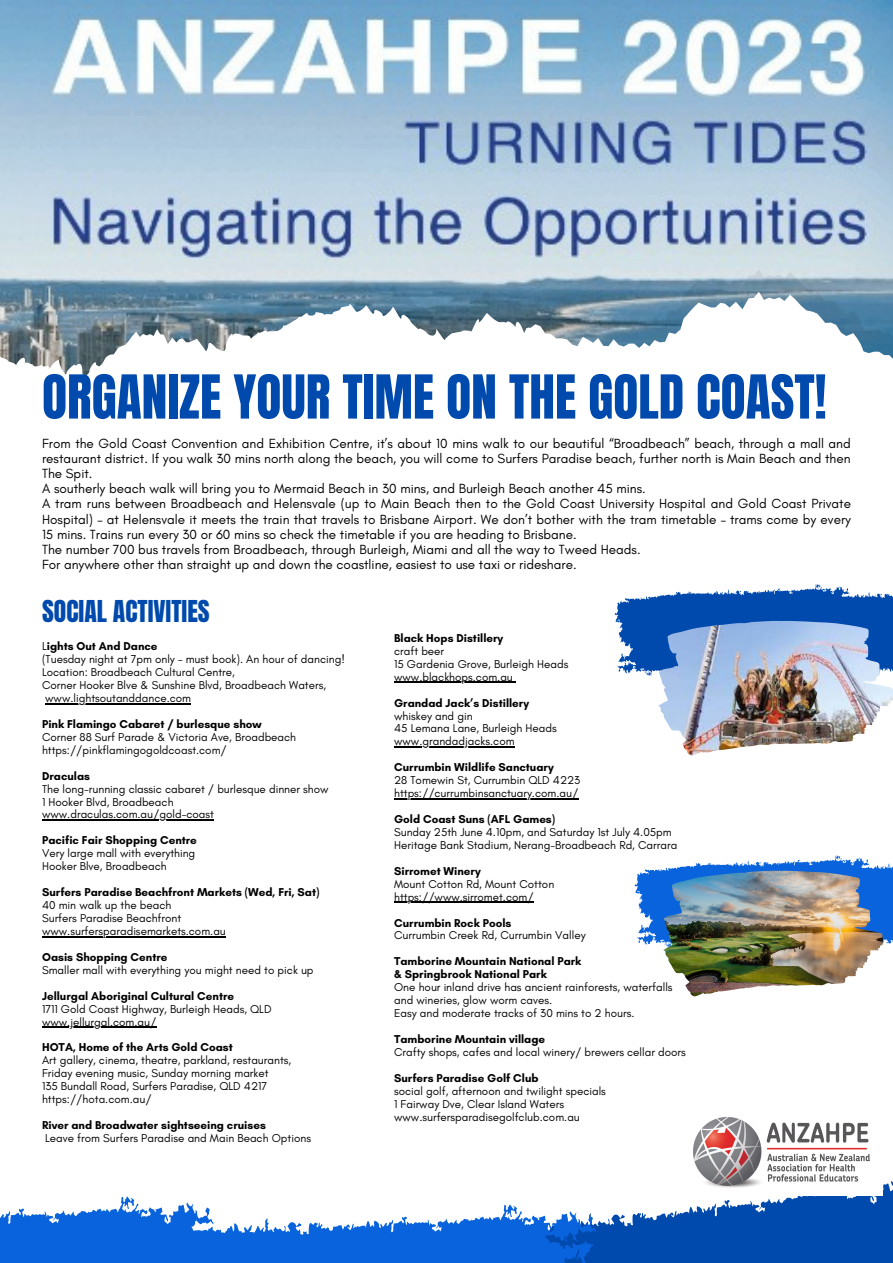
<style>
.page{position:relative;width:893px;height:1263px;background:#fff}
.page>*{position:absolute;margin:0;border:0;box-sizing:border-box;transform-origin:0 0}
.t1{font:51.53px "Anton";color:#004aad}
.t2{font:25.65px "Anton";color:#004aad}
.t3{font:13.5px/15.1px "Glacial Indifference";color:#000;text-align:justify}
.t4{font:11.62px "Glacial Indifference";color:#000}
.t5{font:700 11.62px "Glacial Indifference";color:#000}
.s1{font-weight:400}
</style>
<div class="page">
<img style="left:0;top:0;width:893px;height:269px">
<svg style="left:0;top:269px;width:893px;height:23px;background:#9db6c6"></svg>
<svg style="left:0;top:292px;width:893px;height:84px"></svg>
<svg style="left:634px;top:855px;width:259px;height:90px"></svg>
<svg style="left:603px;top:1180px;width:290px;height:83px;fill:#004aad"></svg>
<svg style="left:0;top:1196px;width:603px;height:67px"></svg>
<hr style="left:45px;top:703px;width:146px;height:1px;background:#000">
<hr style="left:42px;top:819px;width:172px;height:2px;background:#000">
<hr style="left:42px;top:936px;width:184px;height:1px;background:#000">
<hr style="left:42px;top:1026px;width:114px;height:2px;background:#000">
<hr style="left:394px;top:682px;width:119px;height:1px;background:#000">
<hr style="left:394px;top:746px;width:120px;height:2px;background:#000">
<hr style="left:394px;top:798px;width:184px;height:1px;background:#000">
<hr style="left:394px;top:902px;width:139px;height:1px;background:#000">
<svg style="left:615px;top:584px;width:278px;height:92px"></svg>
<img style="left:658px;top:621px;width:235px;height:135px">
<img style="left:663px;top:871px;width:220px;height:126px">
<img style="left:679px;top:1117px;width:203px;height:78px">
<p class="t1" style="left:42px;top:360px;width:786px">ORGANIZE YOUR TIME ON THE GOLD COAST!</p>
<p class="t3" style="left:42px;top:435px;width:810px">From the Gold Coast Convention and Exhibition Centre, it’s about 10 mins walk to our beautiful “Broadbeach” beach, through a mall and restaurant district. If you walk 30 mins north along the beach, you will come to Surfers Paradise beach, further north is Main Beach and then The Spit.</p>
<p class="t3" style="left:42px;top:481px;width:605px">A southerly beach walk will bring you to Mermaid Beach in 30 mins, and Burleigh Beach another 45 mins.</p>
<p class="t3" style="left:42px;top:496px;width:810px">A tram runs between Broadbeach and Helensvale (up to Main Beach then to the Gold Coast University Hospital and Gold Coast Private Hospital) – at Helensvale it meets the train that travels to Brisbane Airport. We don’t bother with the tram timetable – trams come by every 15 mins. Trains run every 30 or 60 mins so check the timetable if you are heading to Brisbane.</p>
<p class="t3" style="left:42px;top:542px;width:600px">The number 700 bus travels from Broadbeach, through Burleigh, Miami and all the way to Tweed Heads.</p>
<p class="t3" style="left:42px;top:557px;width:536px">For anywhere other than straight up and down the coastline, easiest to use taxi or rideshare.</p>
<p class="t2" style="left:42px;top:593px;width:169px">SOCIAL ACTIVITIES</p>
<p class="t5" style="left:42px;top:639px;width:117px"><span class="s1">L</span>ights Out And Dance</p>
<p class="t4" style="left:42px;top:652px;width:304px">(Tuesday night at 7pm only – must book). An hour of dancing!</p>
<p class="t4" style="left:42px;top:665px;width:194px">Location: Broadbeach Cultural Centre,</p>
<p class="t4" style="left:42px;top:678px;width:285px">Corner Hooker Blve &amp; Sunshine Blvd, Broadbeach Waters,</p>
<p class="t4" style="left:45px;top:691px;width:147px">www.lightsoutanddance.com</p>
<p class="t5" style="left:42px;top:717px;width:221px">Pink Flamingo Cabaret / burlesque show</p>
<p class="t4" style="left:42px;top:730px;width:256px">Corner 88 Surf Parade &amp; Victoria Ave, Broadbeach</p>
<p class="t4" style="left:42px;top:743px;width:186px">https://pinkflamingogoldcoast.com/</p>
<p class="t5" style="left:42px;top:769px;width:50px">Draculas</p>
<p class="t4" style="left:42px;top:781px;width:288px">The long-running classic cabaret / burlesque dinner show</p>
<p class="t4" style="left:42px;top:794px;width:133px">1 Hooker Blvd, Broadbeach</p>
<p class="t4" style="left:42px;top:807px;width:173px">www.draculas.com.au/gold-coast</p>
<p class="t5" style="left:42px;top:833px;width:156px">Pacific Fair Shopping Centre</p>
<p class="t4" style="left:42px;top:846px;width:155px">Very large mall with everything</p>
<p class="t4" style="left:42px;top:859px;width:126px">Hooker Blve, Broadbeach</p>
<p class="t5" style="left:42px;top:885px;width:279px">Surfers Paradise Beachfront Markets (Wed, Fri, Sat)</p>
<p class="t4" style="left:42px;top:898px;width:131px">40 min walk up the beach</p>
<p class="t4" style="left:42px;top:911px;width:141px">Surfers Paradise Beachfront</p>
<p class="t4" style="left:42px;top:924px;width:185px">www.surfersparadisemarkets.com.au</p>
<p class="t5" style="left:42px;top:950px;width:127px">Oasis Shopping Centre</p>
<p class="t4" style="left:42px;top:963px;width:273px">Smaller mall with everything you might need to pick up</p>
<p class="t5" style="left:42px;top:988px;width:194px">Jellurgal Aboriginal Cultural Centre</p>
<p class="t4" style="left:42px;top:1001px;width:231px">1711 Gold Coast Highway, Burleigh Heads, QLD</p>
<p class="t4" style="left:42px;top:1014px;width:116px">www.jellurgal.com.au/</p>
<p class="t5" style="left:42px;top:1040px;width:192px">HOTA, Home of the Arts Gold Coast</p>
<p class="t4" style="left:42px;top:1053px;width:251px">Art gallery, cinema, theatre, parkland, restaurants,</p>
<p class="t4" style="left:42px;top:1066px;width:228px">Friday evening music, Sunday morning market</p>
<p class="t4" style="left:42px;top:1079px;width:227px">135 Bundall Road, Surfers Paradise, QLD 4217</p>
<p class="t4" style="left:42px;top:1092px;width:111px">https://hota.com.au/</p>
<p class="t5" style="left:42px;top:1118px;width:225px">River and Broadwater sightseeing cruises</p>
<p class="t4" style="left:45px;top:1131px;width:267px">Leave from Surfers Paradise and Main Beach Options</p>
<p class="t5" style="left:394px;top:631px;width:111px">Black Hops Distillery</p>
<p class="t4" style="left:394px;top:644px;width:52px">craft beer</p>
<p class="t4" style="left:394px;top:657px;width:176px">15 Gardenia Grove, Burleigh Heads</p>
<p class="t4" style="left:394px;top:670px;width:120px">www.blackhops.com.au</p>
<p class="t5" style="left:394px;top:695px;width:136px">Grandad Jack’s Distillery</p>
<p class="t4" style="left:394px;top:708px;width:80px">whiskey and gin</p>
<p class="t4" style="left:394px;top:721px;width:164px">45 Lemana Lane, Burleigh Heads</p>
<p class="t4" style="left:394px;top:734px;width:122px">www.grandadjacks.com</p>
<p class="t5" style="left:394px;top:760px;width:161px">Currumbin Wildlife Sanctuary</p>
<p class="t4" style="left:394px;top:773px;width:188px">28 Tomewin St, Currumbin QLD 4223</p>
<p class="t4" style="left:394px;top:786px;width:186px">https://currumbinsanctuary.com.au/</p>
<p class="t5" style="left:394px;top:812px;width:163px">Gold Coast Suns (AFL Games)</p>
<p class="t4" style="left:394px;top:825px;width:279px">Sunday 25th June 4.10pm, and Saturday 1st July 4.05pm</p>
<p class="t4" style="left:394px;top:838px;width:285px">Heritage Bank Stadium, Nerang-Broadbeach Rd, Carrara</p>
<p class="t5" style="left:394px;top:864px;width:88px">Sirromet Winery</p>
<p class="t4" style="left:394px;top:877px;width:162px">Mount Cotton Rd, Mount Cotton</p>
<p class="t4" style="left:394px;top:889px;width:141px">https://www.sirromet.com/</p>
<p class="t5" style="left:394px;top:915px;width:119px">Currumbin Rock Pools</p>
<p class="t4" style="left:394px;top:928px;width:193px">Currumbin Creek Rd, Currumbin Valley</p>
<p class="t5" style="left:394px;top:954px;width:189px">Tamborine Mountain National Park</p>
<p class="t5" style="left:394px;top:967px;width:154px">&amp; Springbrook National Park</p>
<p class="t4" style="left:394px;top:980px;width:280px">One hour inland drive has ancient rainforests, waterfalls</p>
<p class="t4" style="left:394px;top:993px;width:160px">and wineries, glow worm caves.</p>
<p class="t4" style="left:394px;top:1006px;width:242px">Easy and moderate tracks of 30 mins to 2 hours.</p>
<p class="t5" style="left:394px;top:1032px;width:153px">Tamborine Mountain village</p>
<p class="t4" style="left:394px;top:1045px;width:293px">Crafty shops, cafes and local winery/ brewers cellar doors</p>
<p class="t5" style="left:394px;top:1071px;width:146px">Surfers Paradise Golf Club</p>
<p class="t4" style="left:394px;top:1084px;width:213px">social golf, afternoon and twilight specials</p>
<p class="t4" style="left:394px;top:1096px;width:171px">1 Fairway Dve, Clear Island Waters</p>
<p class="t4" style="left:394px;top:1109px;width:187px">www.surfersparadisegolfclub.com.au</p>
</div>
